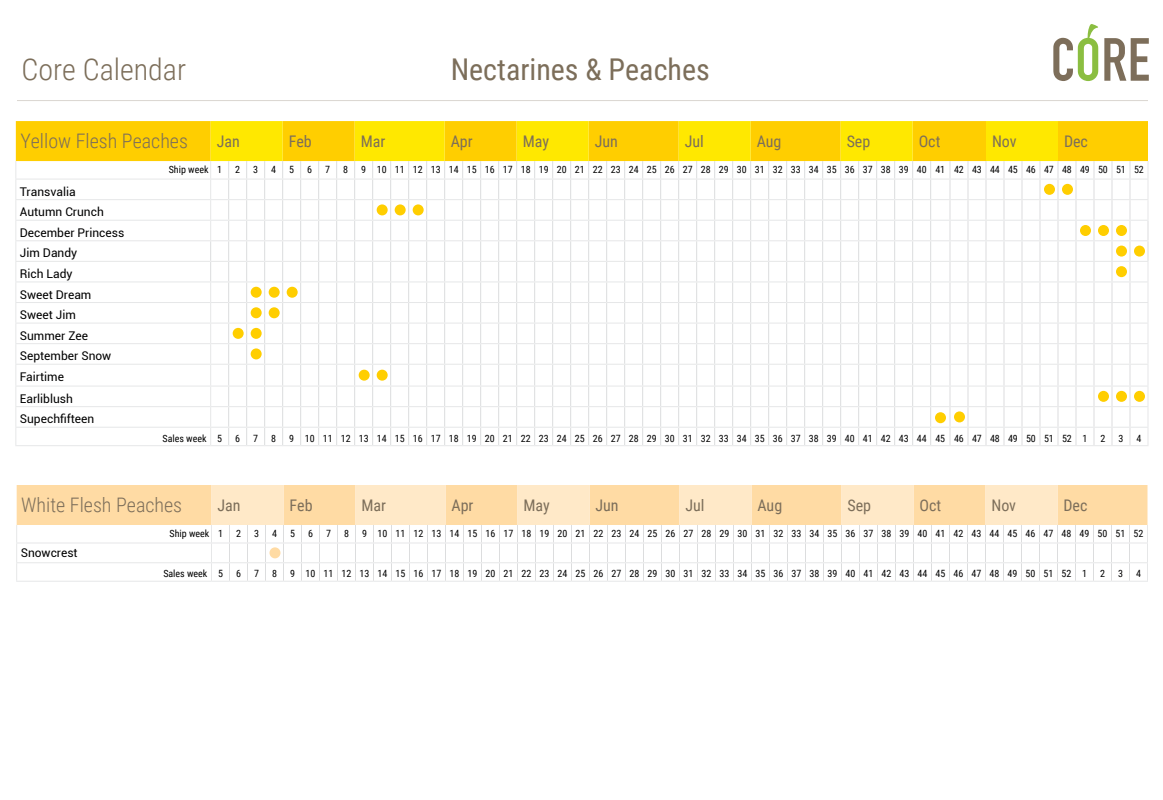
<style>
.page{position:relative;width:1163px;height:800px;background:#fff}
.page>*{position:absolute;margin:0;border:0;box-sizing:border-box;transform-origin:0 0}
.t1{font:30px "Roboto Condensed";color:#7c6e5a}
.t2{font:300 30px "Roboto Condensed";color:#7c6e5a}
.t3{font:300 20px "Roboto Condensed";color:#7c6e5a}
.t4{font:16px "Roboto Condensed";color:#7c6e5a}
.t5{font:12px/20.7px "Roboto";color:#000}
.t6{font:10px "Roboto Condensed";color:#000}
</style>
<div class="page">
<div style="left:17px;top:485px;width:194px;height:40px;background:#ffdba4"></div>
<hr style="left:16px;top:542px;width:196px;height:2px;background:#e6e7e8">
<hr style="left:16px;top:562px;width:196px;height:1px;background:#e6e7e8">
<svg style="left:16px;top:525px;width:1px;height:56px"></svg>
<hr style="left:16px;top:581px;width:196px;height:1px;background:#e6e7e8">
<svg style="left:211px;top:485px;width:937px;height:97px"></svg>
<div style="left:270px;top:547px;width:10px;height:11px;background:#ffdba4;border-radius:50%"></div>
<div style="left:16px;top:121px;width:194px;height:40px;background:#ffce00"></div>
<hr style="left:15px;top:179px;width:196px;height:1px;background:#e6e7e8">
<hr style="left:15px;top:199px;width:196px;height:1px;background:#e6e7e8">
<hr style="left:15px;top:220px;width:196px;height:1px;background:#e6e7e8">
<hr style="left:15px;top:240px;width:196px;height:1px;background:#e6e7e8">
<hr style="left:15px;top:261px;width:196px;height:1px;background:#e6e7e8">
<hr style="left:15px;top:281px;width:196px;height:1px;background:#e6e7e8">
<hr style="left:15px;top:302px;width:196px;height:1px;background:#e6e7e8">
<hr style="left:15px;top:323px;width:196px;height:1px;background:#e6e7e8">
<hr style="left:15px;top:445px;width:196px;height:1px;background:#e6e7e8">
<hr style="left:15px;top:343px;width:196px;height:1px;background:#e6e7e8">
<hr style="left:15px;top:364px;width:196px;height:1px;background:#e6e7e8">
<hr style="left:15px;top:386px;width:196px;height:1px;background:#e6e7e8">
<hr style="left:15px;top:406px;width:196px;height:1px;background:#e6e7e8">
<svg style="left:15px;top:161px;width:1px;height:284px"></svg>
<hr style="left:15px;top:427px;width:196px;height:1px;background:#e6e7e8">
<svg style="left:210px;top:121px;width:939px;height:325px"></svg>
<div style="left:1044px;top:184px;width:11px;height:11px;background:#ffce00;border-radius:50%"></div>
<div style="left:1062px;top:184px;width:11px;height:11px;background:#ffce00;border-radius:50%"></div>
<div style="left:377px;top:204px;width:11px;height:11px;background:#ffce00;border-radius:50%"></div>
<div style="left:395px;top:204px;width:11px;height:11px;background:#ffce00;border-radius:50%"></div>
<div style="left:413px;top:204px;width:11px;height:11px;background:#ffce00;border-radius:50%"></div>
<div style="left:1080px;top:225px;width:11px;height:11px;background:#ffce00;border-radius:50%"></div>
<div style="left:1098px;top:225px;width:11px;height:11px;background:#ffce00;border-radius:50%"></div>
<div style="left:1116px;top:225px;width:11px;height:11px;background:#ffce00;border-radius:50%"></div>
<div style="left:1116px;top:246px;width:11px;height:11px;background:#ffce00;border-radius:50%"></div>
<div style="left:1134px;top:246px;width:11px;height:11px;background:#ffce00;border-radius:50%"></div>
<div style="left:1116px;top:266px;width:11px;height:11px;background:#ffce00;border-radius:50%"></div>
<div style="left:251px;top:287px;width:11px;height:11px;background:#ffce00;border-radius:50%"></div>
<div style="left:269px;top:287px;width:11px;height:11px;background:#ffce00;border-radius:50%"></div>
<div style="left:287px;top:287px;width:11px;height:11px;background:#ffce00;border-radius:50%"></div>
<div style="left:251px;top:307px;width:11px;height:11px;background:#ffce00;border-radius:50%"></div>
<div style="left:269px;top:307px;width:11px;height:11px;background:#ffce00;border-radius:50%"></div>
<div style="left:233px;top:328px;width:11px;height:11px;background:#ffce00;border-radius:50%"></div>
<div style="left:251px;top:328px;width:11px;height:11px;background:#ffce00;border-radius:50%"></div>
<div style="left:251px;top:348px;width:11px;height:11px;background:#ffce00;border-radius:50%"></div>
<div style="left:359px;top:370px;width:11px;height:11px;background:#ffce00;border-radius:50%"></div>
<div style="left:377px;top:370px;width:11px;height:11px;background:#ffce00;border-radius:50%"></div>
<div style="left:1098px;top:391px;width:11px;height:11px;background:#ffce00;border-radius:50%"></div>
<div style="left:1116px;top:391px;width:11px;height:11px;background:#ffce00;border-radius:50%"></div>
<div style="left:1134px;top:391px;width:11px;height:11px;background:#ffce00;border-radius:50%"></div>
<div style="left:935px;top:412px;width:11px;height:11px;background:#ffce00;border-radius:50%"></div>
<div style="left:954px;top:411px;width:11px;height:11px;background:#ffce00;border-radius:50%"></div>
<svg style="left:1104px;top:38px;width:45px;height:43px"></svg>
<svg style="left:1053px;top:24px;width:45px;height:57px"></svg>
<hr style="left:17px;top:100px;width:1131px;height:1px;background:#dad6d0">
<h1 class="t2" style="left:22px;top:48px;width:166px">Core Calendar</h1>
<h1 class="t1" style="left:451px;top:48px;width:261px">Nectarines &amp; Peaches</h1>
<h2 class="t3" style="left:20px;top:127px;width:169px">Yellow Flesh Peaches</h2>
<h3 class="t4" style="left:217px;top:131px;width:25px">Jan</h3>
<h3 class="t4" style="left:289px;top:131px;width:25px">Feb</h3>
<h3 class="t4" style="left:361px;top:131px;width:26px">Mar</h3>
<h3 class="t4" style="left:451px;top:131px;width:23px">Apr</h3>
<h3 class="t4" style="left:523px;top:131px;width:28px">May</h3>
<h3 class="t4" style="left:595px;top:131px;width:25px">Jun</h3>
<h3 class="t4" style="left:685px;top:131px;width:21px">Jul</h3>
<h3 class="t4" style="left:757px;top:131px;width:26px">Aug</h3>
<h3 class="t4" style="left:847px;top:131px;width:25px">Sep</h3>
<h3 class="t4" style="left:919px;top:131px;width:23px">Oct</h3>
<h3 class="t4" style="left:992px;top:131px;width:26px">Nov</h3>
<h3 class="t4" style="left:1064px;top:131px;width:26px">Dec</h3>
<p class="t6" style="left:169px;top:163px;width:55px">Ship week 1</p>
<p class="t6" style="left:235px;top:163px;width:6px">2</p>
<p class="t6" style="left:253px;top:163px;width:6px">3</p>
<p class="t6" style="left:271px;top:163px;width:6px">4</p>
<p class="t6" style="left:289px;top:163px;width:6px">5</p>
<p class="t6" style="left:307px;top:163px;width:6px">6</p>
<p class="t6" style="left:325px;top:163px;width:6px">7</p>
<p class="t6" style="left:343px;top:163px;width:6px">8</p>
<p class="t6" style="left:361px;top:163px;width:784px">9 10 11 12 13 14 15 16 17 18 19 20 21 22 23 24 25 26 27 28 29 30 31 32 33 34 35 36 37 38 39 40 41 42 43 44 45 46 47 48 49 50 51 52</p>
<p class="t5" style="left:20px;top:181px;width:106px">Transvalia<br>Autumn Crunch<br>December Princess<br>Jim Dandy<br>Rich Lady<br>Sweet Dream<br>Sweet Jim<br>Summer Zee<br>September Snow<br>Fairtime<br>Earliblush<br>Supechfifteen</p>
<p class="t6" style="left:163px;top:431px;width:61px">Sales week 5</p>
<p class="t6" style="left:235px;top:431px;width:6px">6</p>
<p class="t6" style="left:253px;top:431px;width:6px">7</p>
<p class="t6" style="left:271px;top:431px;width:6px">8</p>
<p class="t6" style="left:289px;top:431px;width:800px">9 10111213141516171819202122232425262728293031323334353637383940414243444546474849505152 1</p>
<p class="t6" style="left:1101px;top:431px;width:6px">2</p>
<p class="t6" style="left:1119px;top:431px;width:6px">3</p>
<p class="t6" style="left:1137px;top:431px;width:6px">4</p>
<h2 class="t3" style="left:21px;top:491px;width:163px">White Flesh Peaches</h2>
<h3 class="t4" style="left:218px;top:494px;width:25px">Jan</h3>
<h3 class="t4" style="left:290px;top:494px;width:25px">Feb</h3>
<h3 class="t4" style="left:362px;top:494px;width:26px">Mar</h3>
<h3 class="t4" style="left:452px;top:494px;width:23px">Apr</h3>
<h3 class="t4" style="left:524px;top:494px;width:28px">May</h3>
<h3 class="t4" style="left:596px;top:494px;width:25px">Jun</h3>
<h3 class="t4" style="left:686px;top:494px;width:21px">Jul</h3>
<h3 class="t4" style="left:758px;top:494px;width:26px">Aug</h3>
<h3 class="t4" style="left:848px;top:494px;width:25px">Sep</h3>
<h3 class="t4" style="left:920px;top:494px;width:23px">Oct</h3>
<h3 class="t4" style="left:992px;top:494px;width:26px">Nov</h3>
<h3 class="t4" style="left:1064px;top:494px;width:26px">Dec</h3>
<p class="t6" style="left:170px;top:527px;width:55px">Ship week 1</p>
<p class="t6" style="left:236px;top:527px;width:6px">2</p>
<p class="t6" style="left:254px;top:527px;width:6px">3</p>
<p class="t6" style="left:272px;top:527px;width:6px">4</p>
<p class="t6" style="left:290px;top:527px;width:6px">5</p>
<p class="t6" style="left:308px;top:527px;width:6px">6</p>
<p class="t6" style="left:326px;top:527px;width:6px">7</p>
<p class="t6" style="left:344px;top:527px;width:6px">8</p>
<p class="t6" style="left:362px;top:527px;width:783px">9 10 11 12 13 14 15 16 17 18 19 20 21 22 23 24 25 26 27 28 29 30 31 32 33 34 35 36 37 38 39 40 41 42 43 44 45 46 47 48 49 50 51 52</p>
<p class="t5" style="left:21px;top:542px;width:59px">Snowcrest</p>
<p class="t6" style="left:163px;top:567px;width:61px">Sales week 5</p>
<p class="t6" style="left:236px;top:567px;width:6px">6</p>
<p class="t6" style="left:254px;top:567px;width:6px">7</p>
<p class="t6" style="left:272px;top:567px;width:6px">8</p>
<p class="t6" style="left:290px;top:567px;width:798px">9 10111213141516171819202122232425262728293031323334353637383940414243444546474849505152 1</p>
<p class="t6" style="left:1100px;top:567px;width:6px">2</p>
<p class="t6" style="left:1118px;top:567px;width:6px">3</p>
<p class="t6" style="left:1136px;top:567px;width:6px">4</p>
</div>
